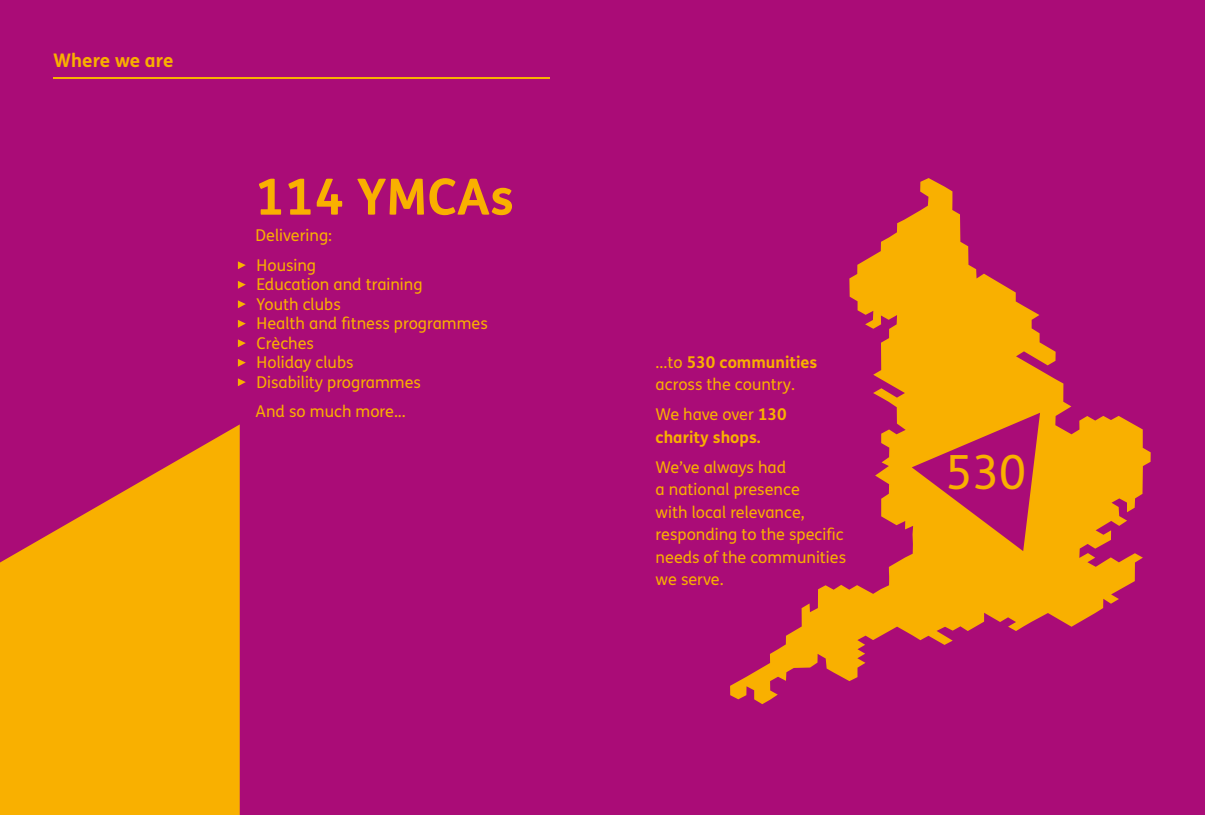
<style>
.page{position:relative;width:1205px;height:815px;background:#aa0c77}
.page>*{position:absolute;margin:0;border:0;box-sizing:border-box;transform-origin:0 0}
.t1{font:700 50px "FS Me";color:#f9b000}
.t2{font:47.12px "FS Me";color:#f9b000}
.t3{font:700 18.75px "FS Me";color:#f9b000}
.t4{font:16.25px/22.5px "FS Me";color:#f9b000}
.t5{font:700 16.25px/22.5px "FS Me";color:#f9b000}
.s1{font-weight:700}
.s2{font-weight:400}
</style>
<div class="page">
<svg style="left:730px;top:178px;width:420px;height:526px"></svg>
<svg style="left:912px;top:413px;width:128px;height:138px"></svg>
<svg style="left:238px;top:261px;width:8px;height:8px"></svg>
<svg style="left:238px;top:281px;width:8px;height:8px"></svg>
<svg style="left:238px;top:300px;width:8px;height:8px"></svg>
<svg style="left:238px;top:320px;width:8px;height:8px"></svg>
<svg style="left:238px;top:339px;width:8px;height:8px"></svg>
<svg style="left:238px;top:359px;width:8px;height:8px"></svg>
<svg style="left:238px;top:378px;width:8px;height:8px"></svg>
<svg style="left:0;top:424px;width:240px;height:391px;fill:#f9b000"></svg>
<hr style="left:53px;top:77px;width:496px;height:1px;background:#f9b000">
<p class="t3" style="left:53px;top:46px;width:122px">Where we are</p>
<h1 class="t1" style="left:256px;top:158px;width:260px">114 YMCAs</h1>
<p class="t4" style="left:256px;top:221px;width:78px;line-height:29.2px">Delivering:<br>Housing</p>
<p class="t4" style="left:257px;top:274px;width:233px;line-height:19.5px">Education and training<br>Youth clubs<br>Health and fitness programmes<br>Crèches<br>Holiday clubs<br>Disability programmes</p>
<p class="t4" style="left:256px;top:399px;width:152px">And so much more...</p>
<p class="t4" style="left:656px;top:350px;width:163px">...to <span class="s1">530 communities </span>across the country.</p>
<p class="t5" style="left:656px;top:402px;width:133px"><span class="s2">We have over</span> 130 charity shops.</p>
<p class="t4" style="left:656px;top:455px;width:192px">We’ve always had<br>a national presence<br>with local relevance, responding to the specific needs of the communities we serve.</p>
<h2 class="t2" style="left:945px;top:440px;width:82px">530</h2>
</div>
